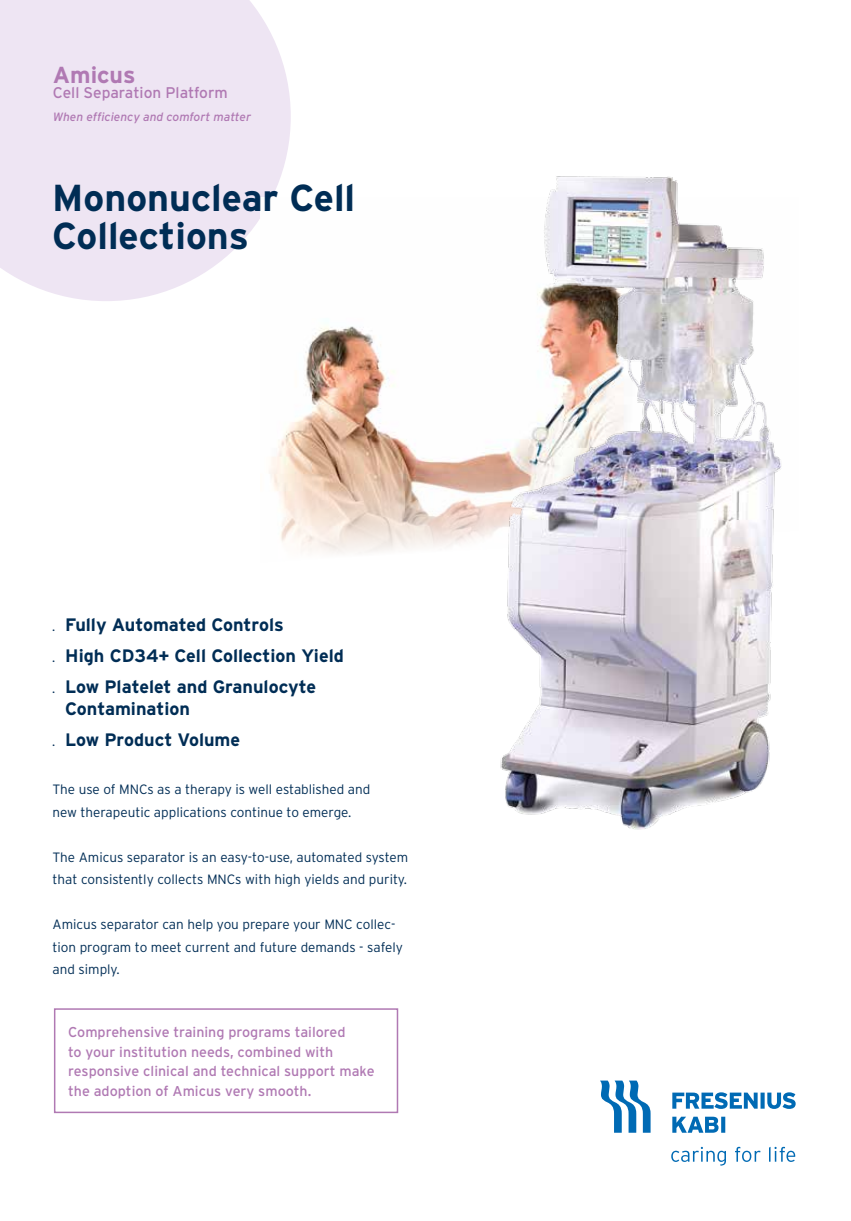
<style>
.page{position:relative;width:851px;height:1221px;background:#fff}
.page>*{position:absolute;margin:0;border:0;box-sizing:border-box;transform-origin:0 0}
.t1{font:700 37.5px/37.5px "Interstate";color:#002d55}
.t2{font:700 23.25px "Interstate";color:#b079b3}
.t3{font:700 18px/31px "Interstate";color:#002d55}
.t4{font:15.45px "Interstate";color:#b079b3}
.t5{font:14.25px/19.5px "Interstate";color:#b079b3}
.t6{font:300 13.5px/22.5px "Interstate";color:#002d55}
.t7{font:italic 12px "Interstate";color:#b079b3}
.s1{font-size:9px}
</style>
<div class="page">
<svg style="left:600px;top:1080px;width:50px;height:52px"></svg>
<svg style="left:672px;top:1116px;width:53px;height:16px"></svg>
<svg style="left:672px;top:1092px;width:123px;height:16px"></svg>
<svg style="left:671px;top:1146px;width:124px;height:19px"></svg>
<svg style="left:0;top:0;width:291px;height:301px;background:#efe7f3"></svg>
<img style="left:260px;top:198px;width:231px;height:356px">
<img style="left:491px;top:176px;width:290px;height:654px">
<div style="left:54px;top:1008px;width:344px;height:105px;border:2px solid #b079b3"></div>
<h2 class="t2" style="left:53px;top:61px;width:84px">Amicus</h2>
<p class="t4" style="left:53px;top:84px;width:176px">Cell Separation Platform</p>
<p class="t7" style="left:53px;top:109px;width:200px">When efficiency and comfort matter</p>
<h1 class="t1" style="left:52px;top:179px;width:304px">Mononuclear Cell<br>Collections</h1>
<h3 class="t3" style="left:52px;top:608px;width:293px"><span class="s1">.</span> Fully Automated Controls<br><span class="s1">.</span> High CD34+ Cell Collection Yield <span class="s1">.</span> Low Platelet and Granulocyte</h3>
<h3 class="t3" style="left:52px;top:693px;width:189px;text-indent:13px">Contamination<br><span class="s1">.</span> Low Product Volume</h3>
<p class="t6" style="left:52px;top:778px;width:319px">The use of MNCs as a therapy is well established and new therapeutic applications continue to emerge.</p>
<p class="t6" style="left:52px;top:845px;width:357px">The Amicus separator is an easy-to-use, automated system that consistently collects MNCs with high yields and purity.</p>
<p class="t6" style="left:52px;top:913px;width:352px">Amicus separator can help you prepare your MNC collec&shy;tion program to meet current and future demands - safely and simply.</p>
<p class="t5" style="left:68px;top:1022px;width:308px">Comprehensive training programs tailored<br>to your institution needs, combined with responsive clinical and technical support make the adoption of Amicus very smooth.</p>
</div>
